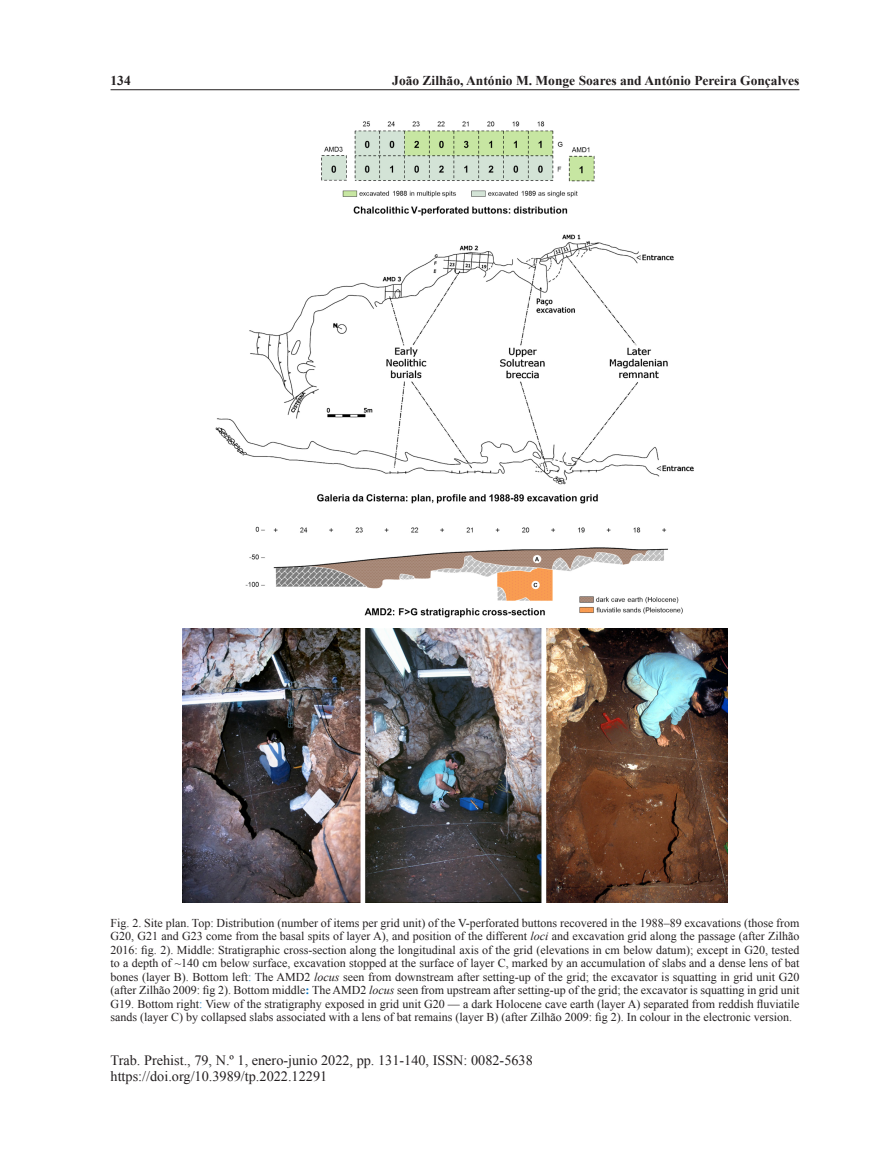
<style>
.page{position:relative;width:893px;height:1149px;background:#fff}
.page>*{position:absolute;margin:0;border:0;box-sizing:border-box;transform-origin:0 0}
.t1{font:14.25px/15.8px "Times New Roman";color:#231f20}
.t2{font:700 13.5px "Times New Roman";color:#231f20}
.pie_foto{font:12px/13.5px "Times New Roman";color:#231f20;text-align:justify}
.s1{font-style:italic}
.s2{color:#0070c0}
.s3{font-weight:700;color:#0070c0}
</style>
<div class="page">
<hr style="left:111px;top:89px;width:688px;height:1px;background:#231f20">
<img style="left:215px;top:121px;width:479px;height:497px">
<img style="left:183px;top:628px;width:544px;height:274px">
<p class="t2" style="left:111px;top:71px;width:22px">134</p>
<p class="t2" style="left:392px;top:71px;width:409px">João Zilhão, António M. Monge Soares and António Pereira Gonçalves</p>
<p class="pie_foto" style="left:111px;top:915px;width:690px">Fig. 2. Site plan. Top: Distribution (number of items per grid unit) of the V-perforated buttons recovered in the 1988–89 excavations (those from G20, G21 and G23 come from the basal spits of layer A), and position of the different <span class="s1">loci</span> and excavation grid along the passage (after Zilhão 2016: fig. 2). Middle: Stratigraphic cross-section along the longitudinal axis of the grid (elevations in cm below datum); except in G20, tested to a depth of ~140 cm below surface, excavation stopped at the surface of layer C, marked by an accumulation of slabs and a dense lens of bat bones (layer B). Bottom left<span class="s2">:</span> The AMD2 <span class="s1">locus</span> seen from downstream after setting-up of the grid; the excavator is squatting in grid unit G20 (after Zilhão 2009: fig 2). Bottom middle<span class="s3">:</span> The AMD2 <span class="s1">locus</span> seen from upstream after setting-up of the grid; the excavator is squatting in grid unit G19. Bottom right<span class="s2">:</span> View of the stratigraphy exposed in grid unit G20 — a dark Holocene cave earth (layer A) separated from reddish fluviatile sands (layer C) by collapsed slabs associated with a lens of bat remains (layer B) (after Zilhão 2009: fig 2). In colour in the electronic version.</p>
<p class="t1" style="left:111px;top:1052px;width:424px">Trab. Prehist., 79, N.º 1, enero-junio 2022, pp. 131-140, ISSN: 0082-5638 https://doi.org/10.3989/tp.2022.12291</p>
</div>
